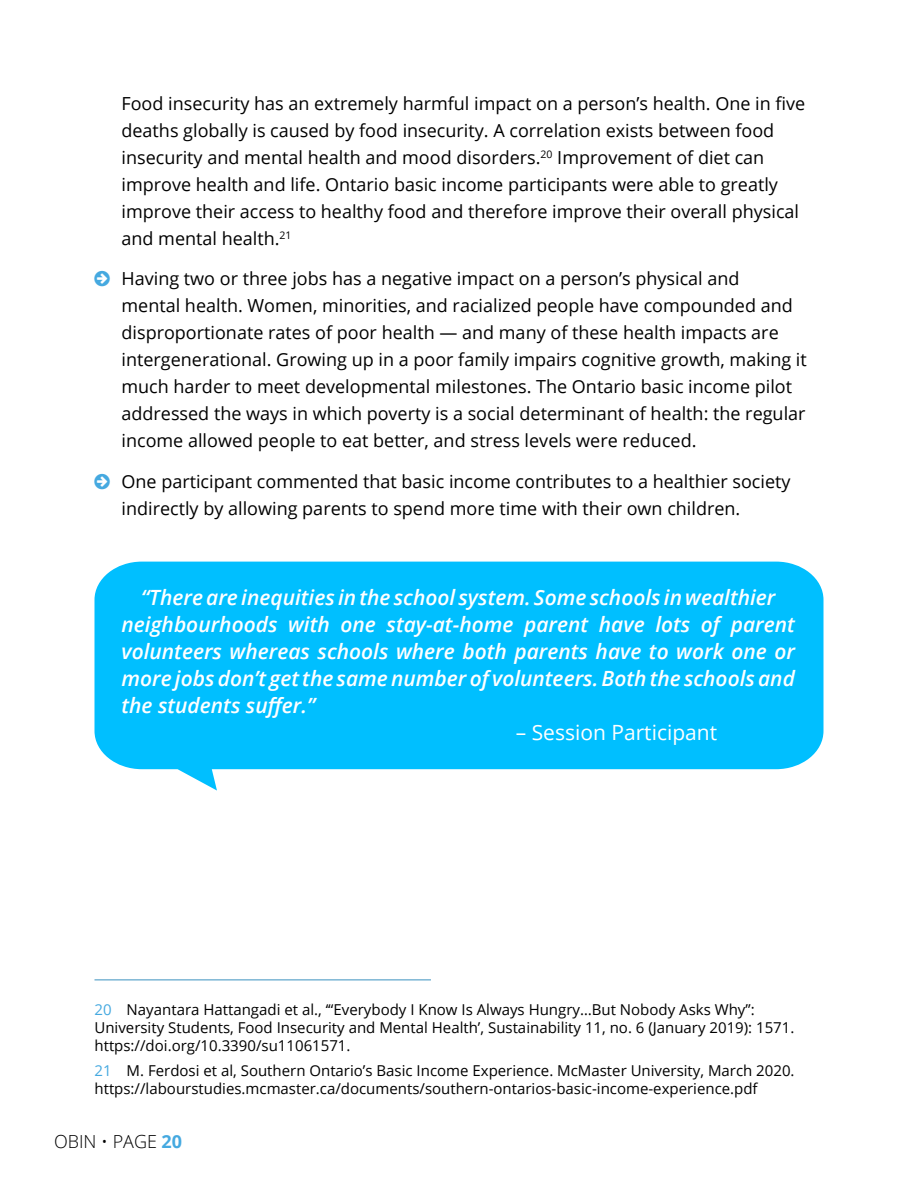
<style>
.page{position:relative;width:918px;height:1188px;background:#fff}
.page>*{position:absolute;margin:0;border:0;box-sizing:border-box;transform-origin:0 0}
.t1{font:italic 600 21px/27px "Open Sans";color:#fff}
.t2{font:21px "Open Sans";color:#fff}
.t3{font:18px/27px "Open Sans";color:#000}
.t4{font:300 18px "Open Sans";color:#000}
.t5{font:15px/18px "Open Sans";color:#000}
.s1{color:#45a9e0}
.s2{font-weight:700;color:#45a9e0}
</style>
<div class="page">
<hr style="left:94px;top:980px;width:337px;height:1px;background:#3b91bf">
<svg style="left:94px;top:562px;width:730px;height:229px;background:#1ac5ff"></svg>
<p class="t3" style="left:122px;top:89px;width:685px">Food insecurity has an extremely harmful impact on a person’s health. One in five deaths globally is caused by food insecurity. A correlation exists between food insecurity and mental health and mood disorders.<sup>20</sup> Improvement of diet can improve health and life. Ontario basic income participants were able to greatly improve their access to healthy food and therefore improve their overall physical and mental health.<sup>21</sup></p>
<p class="t3" style="left:122px;top:265px;width:687px">Having two or three jobs has a negative impact on a person’s physical and<br>mental health. Women, minorities, and racialized people have compounded and disproportionate rates of poor health — and many of these health impacts are intergenerational. Growing up in a poor family impairs cognitive growth, making it much harder to meet developmental milestones. The Ontario basic income pilot addressed the ways in which poverty is a social determinant of health: the regular income allowed people to eat better, and stress levels were reduced.</p>
<p class="t3" style="left:122px;top:467px;width:671px">One participant commented that basic income contributes to a healthier society indirectly by allowing parents to spend more time with their own children.</p>
<p class="t1" style="left:121px;top:583px;width:675px;text-indent:20px">“There are inequities in the school system. Some schools in wealthier neighbourhoods with one stay-at-home parent have lots of parent volunteers whereas schools where both parents have to work one or more jobs don’t get the same number of volunteers. Both the schools and the students suffer.”</p>
<p class="t2" style="left:516px;top:718px;width:203px">– Session Participant</p>
<p class="t5" style="left:94px;top:1000px;width:701px"><span class="s1">20</span> Nayantara Hattangadi et al., ‘“Everybody I Know Is Always Hungry…But Nobody Asks Why”:<br>University Students, Food Insecurity and Mental Health’, Sustainability 11, no. 6 (January 2019): 1571. https://doi.org/10.3390/su11061571.</p>
<p class="t5" style="left:94px;top:1061px;width:702px"><span class="s1">21</span> M. Ferdosi et al, Southern Ontario’s Basic Income Experience. McMaster University, March 2020. https://labourstudies.mcmaster.ca/documents/southern-ontarios-basic-income-experience.pdf</p>
<p class="t4" style="left:54px;top:1129px;width:130px">OBIN • PAGE <span class="s2">20</span></p>
</div>
